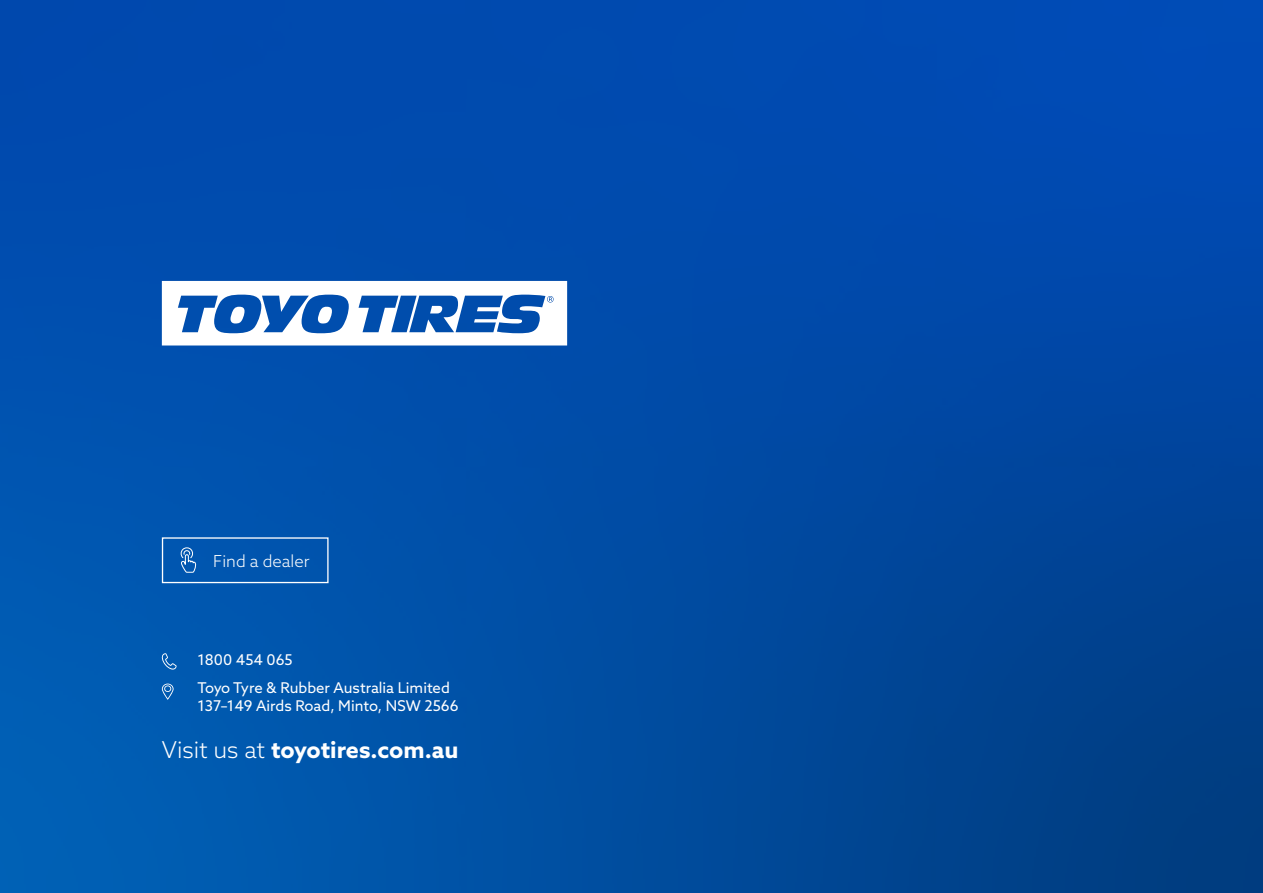
<style>
.page{position:relative;width:1263px;height:893px;background:#fff}
.page>*{position:absolute;margin:0;border:0;box-sizing:border-box;transform-origin:0 0}
.t1{font:700 23.25px "Azo Sans";color:#fff}
.t2{font:300 16.5px "Azo Sans";color:#fff}
.t3{font:14.85px/17.9px "Azo Sans";color:#fff}
.s1{font-weight:300}
</style>
<div class="page">
<img style="left:0;top:0;width:1263px;height:893px">
<svg style="left:162px;top:281px;width:405px;height:64px"></svg>
<svg style="left:180px;top:547px;width:16px;height:26px"></svg>
<div style="left:162px;top:537px;width:167px;height:46px;border:1px solid #fff"></div>
<svg style="left:162px;top:684px;width:12px;height:16px"></svg>
<svg style="left:162px;top:653px;width:15px;height:17px"></svg>
<p class="t2" style="left:213px;top:550px;width:98px">Find a dealer</p>
<p class="t3" style="left:197px;top:650px;width:97px">1800 454 065</p>
<p class="t3" style="left:197px;top:679px;width:263px">Toyo Tyre &amp; Rubber Australia Limited<br>137–149 Airds Road, Minto, NSW 2566</p>
<h1 class="t1" style="left:162px;top:734px;width:298px"><span class="s1">Visit us at</span> toyotires.com.au</h1>
</div>
